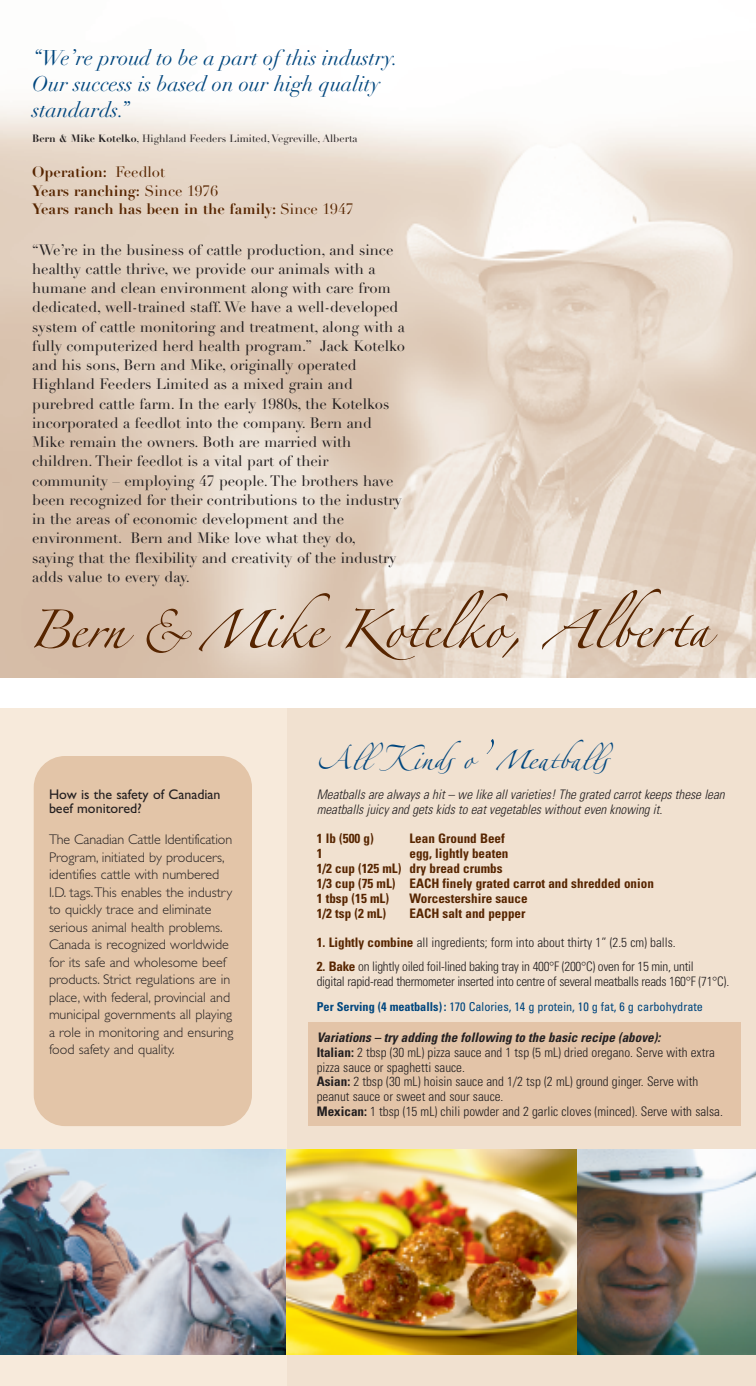
<style>
.page{position:relative;width:756px;height:1386px;background:#fff}
.page>*{position:absolute;margin:0;border:0;box-sizing:border-box;transform-origin:0 0}
.t1{font:42px "Linotype Zapfino Two";color:#00467e}
.t2{font:italic 21px/26.2px "Didot LH";color:#00467e}
.t3{font:14.88px/19.2px "Didot LH";color:#231f20}
.t4{font:700 14.88px/18.6px "Didot LH";color:#572500}
.t5{font:300 14px/17.5px "Gill Sans";color:#231f20}
.t6{font:14px/14px "Gill Sans";color:#231f20}
.t7{font:300 condensed 13.12px/14.9px "Univers";color:#231f20}
.t8{font:700 condensed 13.12px/14.9px "Univers";color:#572500}
.t9{font:300 condensed 13.12px/14.9px "Univers";letter-spacing:-.02em;color:#231f20}
.t10{font:italic 300 condensed 13.12px/14.9px "Univers";color:#231f20}
.t11{font:condensed 12.25px "Univers";color:#00467e}
.t12{font:10.5px "Didot LH";color:#231f20}
.s1{font-weight:700}
.s2{font-weight:400}
.s3{font-family:"Linotype Zapfino One"}
.s4{font-family:"Linotype Zapfino One";font-size:63px}
.s5{font-weight:700;color:#572500}
.s6{font-weight:700;font-style:italic}
</style>
<div class="page">
<div style="left:287px;top:709px;width:469px;height:677px;background:#f1e1d0"></div>
<div style="left:0;top:709px;width:287px;height:677px;background:#f7eadb"></div>
<img style="left:0;top:1150px;width:577px;height:204px">
<img style="left:577px;top:1150px;width:179px;height:204px">
<div style="left:34px;top:756px;width:218px;height:370px;background:#e3c5a8;border-radius:32px"></div>
<div style="left:308px;top:1022px;width:432px;height:104px;background:#e3c4a8"></div>
<img style="left:0;top:103px;width:756px;height:574px">
<svg style="left:34px;top:609px;width:100px;height:39px;background:#c0a28b"></svg>
<svg style="left:147px;top:609px;width:45px;height:44px;background:#c5a992"></svg>
<svg style="left:199px;top:593px;width:132px;height:58px;background:#d4bfad"></svg>
<svg style="left:345px;top:590px;width:174px;height:70px;background:#d4bfad"></svg>
<svg style="left:542px;top:589px;width:176px;height:60px;background:#d7c5b5"></svg>
<h2 class="t2" style="left:32px;top:47px;width:368px">“We’re proud to be a part of this industry.<br>Our success is based on our high quality standards.”</h2>
<p class="t12" style="left:32px;top:134px;width:327px"><span class="s1">Bern &amp; Mike Kotelko</span>, Highland Feeders Limited, Vegreville, Alberta</p>
<p class="t4" style="left:32px;top:165px;width:323px">Operation: <span class="s2">Feedlot<br></span>Years ranching: <span class="s2">Since 1976<br></span>Years ranch has been in the family: <span class="s2">Since 1947</span></p>
<p class="t3" style="left:32px;top:242px;width:375px">“We’re in the business of cattle production, and since healthy cattle thrive, we provide our animals with a humane and clean environment along with care from dedicated, well-trained staff. We have a well-developed system of cattle monitoring and treatment, along with a fully computerized herd health program.” Jack Kotelko and his sons, Bern and Mike, originally operated Highland Feeders Limited as a mixed grain and purebred cattle farm. In the early 1980s, the Kotelkos incorporated a feedlot into the company. Bern and Mike remain the owners. Both are married with children. Their feedlot is a vital part of their community – employing 47 people. The brothers have been recognized for their contributions to the industry in the areas of economic development and the environment. Bern and Mike love what they do,<br>saying that the flexibility and creativity of the industry adds value to every day.</p>
<p class="t6" style="left:49px;top:788px;width:173px">How is the safety of Canadian beef monitored?</p>
<p class="t5" style="left:49px;top:832px;width:186px">The Canadian Cattle Identification Program, initiated by producers, identifies cattle with numbered I.D. tags.This enables the industry to quickly trace and eliminate serious animal health problems.<br>Canada is recognized worldwide for its safe and wholesome beef products. Strict regulations are in place, with federal, provincial and municipal governments all playing a role in monitoring and ensuring food safety and quality.</p>
<h1 class="t1" style="left:317px;top:740px;width:294px">All Kin<span class="s3">d</span>s <span class="s3">o</span> <span class="s4">’</span><span class="s3">M</span>eat<span class="s3">b</span>alls</h1>
<p class="t10" style="left:317px;top:788px;width:409px">Meatballs are always a hit – we like all varieties! The grated carrot keeps these lean meatballs juicy and gets kids to eat vegetables without even knowing it.</p>
<p class="t8" style="left:317px;top:832px;width:58px">1 lb (500 g)</p>
<p class="t8" style="left:409px;top:832px;width:97px">Lean Ground Beef</p>
<p class="t8" style="left:317px;top:847px;width:7px">1</p>
<p class="t8" style="left:317px;top:847px;width:339px;text-indent:93px">egg, lightly beaten<br>1/2 cup (125 mL) dry bread crumbs<br>1/3 cup (75 mL) EACH finely grated carrot and shredded onion<br>1 tbsp (15 mL)</p>
<p class="t8" style="left:410px;top:892px;width:120px">Worcestershire sauce</p>
<p class="t8" style="left:317px;top:907px;width:71px">1/2 tsp (2 mL)</p>
<p class="t8" style="left:410px;top:907px;width:118px">EACH salt and pepper</p>
<p class="t7" style="left:317px;top:937px;width:361px"><span class="s5">1. Lightly combine</span> all ingredients; form into about thirty 1” (2.5 cm) balls.</p>
<p class="t9" style="left:317px;top:960px;width:414px"><span class="s5">2. Bake</span> on lightly oiled foil-lined baking tray in 400°F (200°C) oven for 15 min, until<br>digital rapid-read thermometer inserted into centre of several meatballs reads 160°F (71°C).</p>
<p class="t11" style="left:317px;top:1003px;width:388px"><span class="s1">Per Serving (4 meatballs) :</span> 170 Calories, 14 g protein, 10 g fat, 6 g carbohydrate</p>
<p class="t7" style="left:317px;top:1031px;width:408px"><span class="s6">Variations – try adding the following to the basic recipe (above):<br></span><span class="s1">Italian:</span> 2 tbsp (30 mL) pizza sauce and 1 tsp (5 mL) dried oregano. Serve with extra pizza sauce or spaghetti sauce.<br><span class="s1">Asian:</span> 2 tbsp (30 mL) hoisin sauce and 1/2 tsp (2 mL) ground ginger. Serve with peanut sauce or sweet and sour sauce.<br><span class="s1">Mexican:</span> 1 tbsp (15 mL) chili powder and 2 garlic cloves (minced). Serve with salsa.</p>
</div>
